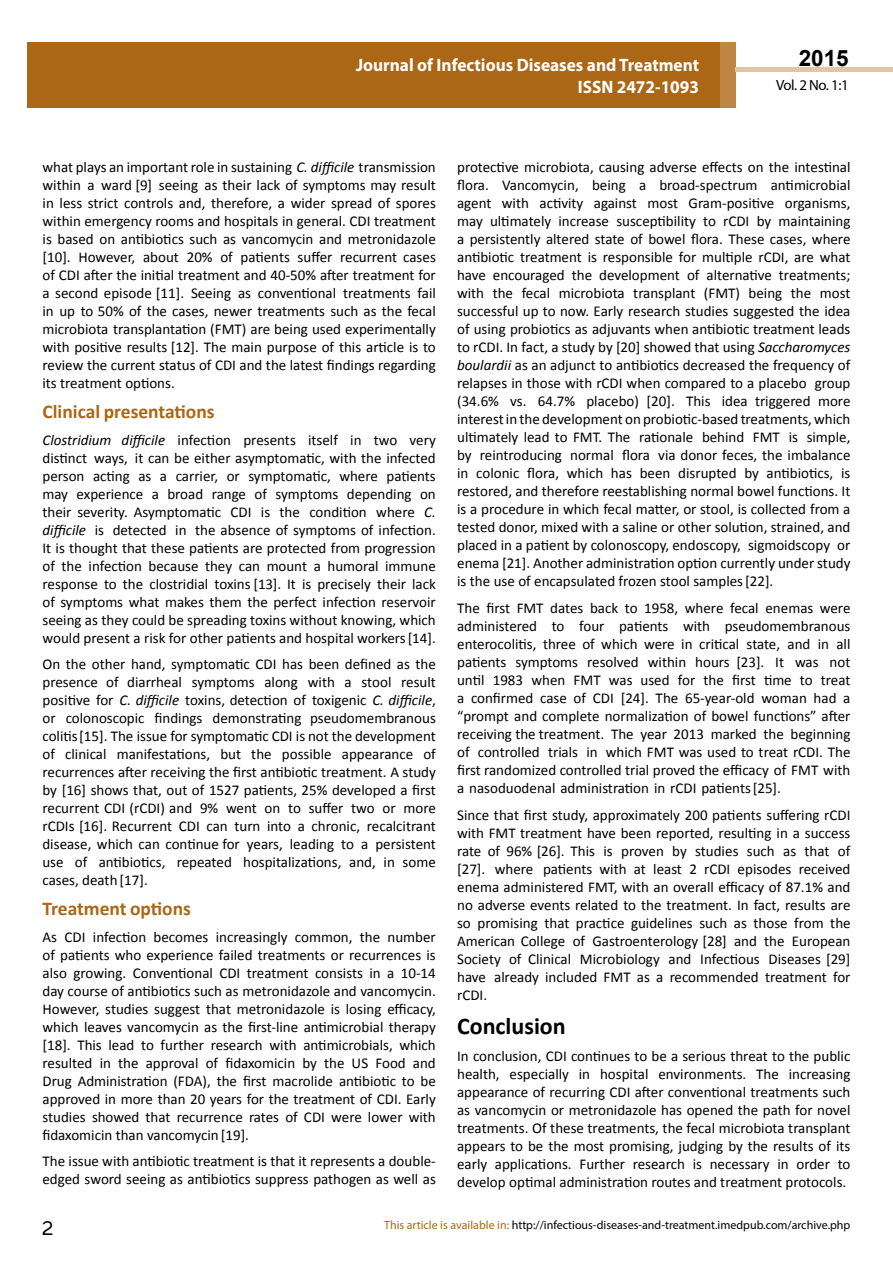
<style>
.page{position:relative;width:893px;height:1263px;background:#fff}
.page>*{position:absolute;margin:0;border:0;box-sizing:border-box;transform-origin:0 0}
.t1{font:25.5px "Tunga";color:#000}
.t2{font:700 24px "Calibri";color:#000}
.t3{font:700 22.5px "Arial";color:#000}
.t4{font:700 19.5px "Calibri";color:#ab6715}
.t5{font:700 18px/21.6px "Myriad Pro";color:#fff;text-align:right;scale:.96 1}
.t6{font:15px/18px "Calibri";color:#000;text-align:justify}
.t7{font:14.85px "Myriad Pro";color:#000}
.t8{font:12px "Myriad Pro";color:#000}
.s1{font-style:italic}
.s2{color:#ab6715}
</style>
<div class="page">
<div style="left:27px;top:42px;width:694px;height:66px;background:#ab6715"></div>
<div style="left:720px;top:42px;width:16px;height:66px;background:#be8545"></div>
<hr style="left:736px;top:68px;width:157px;height:4px;background:#e2c5a5">
<p class="t5" style="left:356px;top:54px;width:359px">Journal of Infectious Diseases and Treatment<br>ISSN 2472-1093</p>
<h3 class="t3" style="left:799px;top:43px;width:52px">2015</h3>
<p class="t7" style="left:776px;top:76px;width:74px">Vol. 2 No. 1:1</p>
<p class="t6" style="left:43px;top:158px;width:395px">what plays an important role in sustaining <span class="s1">C. difficile</span> transmission within a ward [9] seeing as their lack of symptoms may result in less strict controls and, therefore, a wider spread of spores within emergency rooms and hospitals in general. CDI treatment is based on antibiotics such as vancomycin and metronidazole [10]. However, about 20% of patients suffer recurrent cases of CDI after the initial treatment and 40‐50% after treatment for a second episode [11]. Seeing as conventional treatments fail in up to 50% of the cases, newer treatments such as the fecal microbiota transplantation (FMT) are being used experimentally with positive results [12]. The main purpose of this article is to review the current status of CDI and the latest findings regarding its treatment options.</p>
<h3 class="t4" style="left:43px;top:399px;width:174px">Clinical presentations</h3>
<p class="t6" style="left:43px;top:431px;width:395px"><span class="s1">Clostridium difficile</span> infection presents itself in two very distinct ways, it can be either asymptomatic, with the infected person acting as a carrier, or symptomatic, where patients may experience a broad range of symptoms depending on their severity. Asymptomatic CDI is the condition where <span class="s1">C. difficile</span> is detected in the absence of symptoms of infection.<br>It is thought that these patients are protected from progression of the infection because they can mount a humoral immune response to the clostridial toxins [13]. It is precisely their lack of symptoms what makes them the perfect infection reservoir seeing as they could be spreading toxins without knowing, which would present a risk for other patients and hospital workers [14].</p>
<p class="t6" style="left:43px;top:655px;width:395px">On the other hand, symptomatic CDI has been defined as the presence of diarrheal symptoms along with a stool result positive for <span class="s1">C. difficile</span> toxins, detection of toxigenic <span class="s1">C. difficile</span>, or colonoscopic findings demonstrating pseudomembranous colitis [15]. The issue for symptomatic CDI is not the development of clinical manifestations, but the possible appearance of recurrences after receiving the first antibiotic treatment. A study by [16] shows that, out of 1527 patients, 25% developed a first recurrent CDI (rCDI) and 9% went on to suffer two or more rCDIs [16]. Recurrent CDI can turn into a chronic, recalcitrant disease, which can continue for years, leading to a persistent use of antibiotics, repeated hospitalizations, and, in some cases, death [17].</p>
<h3 class="t4" style="left:43px;top:896px;width:150px">Treatment options</h3>
<p class="t6" style="left:43px;top:928px;width:395px">As CDI infection becomes increasingly common, the number of patients who experience failed treatments or recurrences is also growing. Conventional CDI treatment consists in a 10‐14 day course of antibiotics such as metronidazole and vancomycin.<br>However, studies suggest that metronidazole is losing efficacy, which leaves vancomycin as the first‐line antimicrobial therapy [18]. This lead to further research with antimicrobials, which resulted in the approval of fidaxomicin by the US Food and Drug Administration (FDA), the first macrolide antibiotic to be approved in more than 20 years for the treatment of CDI. Early studies showed that recurrence rates of CDI were lower with fidaxomicin than vancomycin [19].</p>
<p class="t6" style="left:43px;top:1152px;width:395px">The issue with antibiotic treatment is that it represents a double‐ edged sword seeing as antibiotics suppress pathogen as well as</p>
<p class="t6" style="left:457px;top:158px;width:395px">protective microbiota, causing adverse effects on the intestinal flora. Vancomycin, being a broad‐spectrum antimicrobial agent with activity against most Gram‐positive organisms, may ultimately increase susceptibility to rCDI by maintaining a persistently altered state of bowel flora. These cases, where antibiotic treatment is responsible for multiple rCDI, are what have encouraged the development of alternative treatments; with the fecal microbiota transplant (FMT) being the most successful up to now. Early research studies suggested the idea of using probiotics as adjuvants when antibiotic treatment leads to rCDI. In fact, a study by [20] showed that using <span class="s1">Saccharomyces boulardii</span> as an adjunct to antibiotics decreased the frequency of relapses in those with rCDI when compared to a placebo group (34.6% vs. 64.7% placebo) [20]. This idea triggered more interest in the development on probiotic‐based treatments, which ultimately lead to FMT. The rationale behind FMT is simple, by reintroducing normal flora via donor feces, the imbalance in colonic flora, which has been disrupted by antibiotics, is restored, and therefore reestablishing normal bowel functions. It is a procedure in which fecal matter, or stool, is collected from a tested donor, mixed with a saline or other solution, strained, and placed in a patient by colonoscopy, endoscopy, sigmoidscopy or enema [21]. Another administration option currently under study is the use of encapsulated frozen stool samples [22].</p>
<p class="t6" style="left:457px;top:599px;width:395px">The first FMT dates back to 1958, where fecal enemas were administered to four patients with pseudomembranous enterocolitis, three of which were in critical state, and in all patients symptoms resolved within hours [23]. It was not until 1983 when FMT was used for the first time to treat a confirmed case of CDI [24]. The 65‐year‐old woman had a “prompt and complete normalization of bowel functions” after receiving the treatment. The year 2013 marked the beginning of controlled trials in which FMT was used to treat rCDI. The first randomized controlled trial proved the efficacy of FMT with a nasoduodenal administration in rCDI patients [25].</p>
<p class="t6" style="left:457px;top:805px;width:395px">Since that first study, approximately 200 patients suffering rCDI with FMT treatment have been reported, resulting in a success rate of 96% [26]. This is proven by studies such as that of [27]. where patients with at least 2 rCDI episodes received enema administered FMT, with an overall efficacy of 87.1% and no adverse events related to the treatment. In fact, results are so promising that practice guidelines such as those from the American College of Gastroenterology [28] and the European Society of Clinical Microbiology and Infectious Diseases [29] have already included FMT as a recommended treatment for rCDI.</p>
<h2 class="t2" style="left:457px;top:1011px;width:110px">Conclusion</h2>
<p class="t6" style="left:457px;top:1047px;width:395px">In conclusion, CDI continues to be a serious threat to the public health, especially in hospital environments. The increasing appearance of recurring CDI after conventional treatments such as vancomycin or metronidazole has opened the path for novel treatments. Of these treatments, the fecal microbiota transplant appears to be the most promising, judging by the results of its early applications. Further research is necessary in order to develop optimal administration routes and treatment protocols.</p>
<h1 class="t1" style="left:42px;top:1211px;width:13px">2</h1>
<p class="t8" style="left:384px;top:1218px;width:468px"><span class="s2">This article is available in:</span> http://infectious-diseases-and-treatment.imedpub.com/archive.php</p>
</div>
